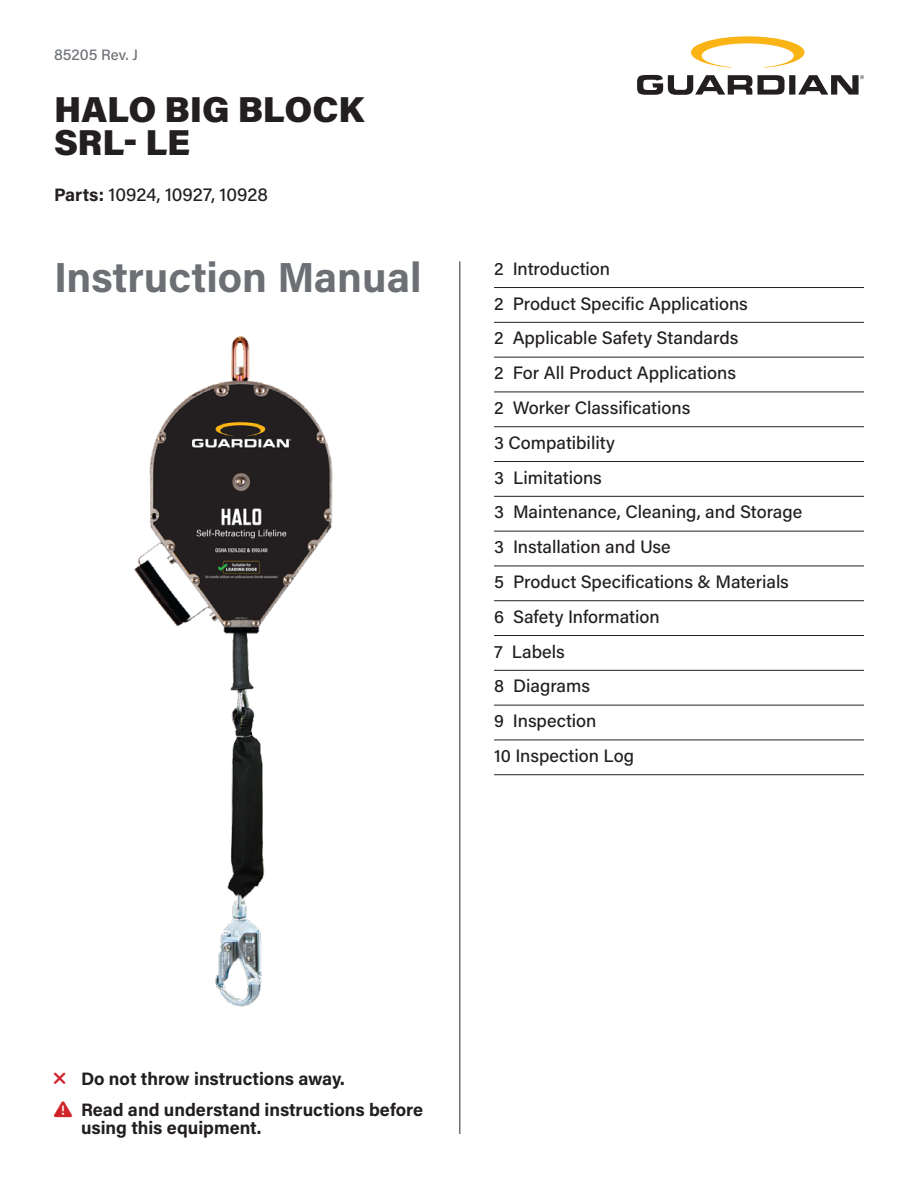
<style>
.page{position:relative;width:918px;height:1188px;background:#fff}
.page>*{position:absolute;margin:0;border:0;box-sizing:border-box;transform-origin:0 0}
.t1{font:700 42px "Acumin Pro";color:#6c7075}
.t2{font:900 36px "Acumin Pro";letter-spacing:-.005em;color:#231f20}
.t3{font:500 18px "Acumin Pro";color:#231f20}
.t4{font:700 18px/18px "Acumin Pro";color:#231f20}
.t5{font:500 15px "Acumin Pro";color:#6c7075}
.s1{font-weight:700}
.s2{color:#d1232a}
</style>
<div class="page">
<hr style="left:459px;top:261px;width:1px;height:873px;background:#6c7075">
<svg style="left:691px;top:36px;width:114px;height:32px"></svg>
<svg style="left:637px;top:75px;width:227px;height:20px"></svg>
<hr style="left:494px;top:287px;width:370px;height:1px;background:#231f20">
<hr style="left:494px;top:322px;width:370px;height:1px;background:#231f20">
<hr style="left:494px;top:357px;width:370px;height:1px;background:#231f20">
<hr style="left:494px;top:391px;width:370px;height:1px;background:#231f20">
<hr style="left:494px;top:426px;width:370px;height:1px;background:#231f20">
<hr style="left:494px;top:461px;width:370px;height:1px;background:#231f20">
<hr style="left:494px;top:496px;width:370px;height:1px;background:#231f20">
<hr style="left:494px;top:531px;width:370px;height:1px;background:#231f20">
<hr style="left:494px;top:565px;width:370px;height:1px;background:#231f20">
<hr style="left:494px;top:600px;width:370px;height:1px;background:#231f20">
<hr style="left:494px;top:635px;width:370px;height:1px;background:#231f20">
<hr style="left:494px;top:670px;width:370px;height:1px;background:#231f20">
<hr style="left:494px;top:705px;width:370px;height:1px;background:#231f20">
<hr style="left:494px;top:739px;width:370px;height:1px;background:#231f20">
<hr style="left:494px;top:774px;width:370px;height:1px;background:#231f20">
<img style="left:134px;top:336px;width:199px;height:671px">
<p class="t5" style="left:54px;top:44px;width:85px">85205 Rev. J</p>
<p class="t2" style="left:54px;top:84px;width:312px">HALO BIG BLOCK</p>
<p class="t2" style="left:54px;top:117px;width:138px">SRL- LE</p>
<p class="t3" style="left:54px;top:182px;width:216px"><span class="s1">Parts:</span> 10924, 10927, 10928</p>
<p class="t1" style="left:54px;top:248px;width:369px">Instruction Manual</p>
<p class="t3" style="left:494px;top:256px;width:118px">2 Introduction</p>
<p class="t3" style="left:494px;top:291px;width:255px">2 Product Specific Applications</p>
<p class="t3" style="left:494px;top:326px;width:246px">2 Applicable Safety Standards</p>
<p class="t3" style="left:494px;top:360px;width:244px">2 For All Product Applications</p>
<p class="t3" style="left:494px;top:395px;width:198px">2 Worker Classifications</p>
<p class="t3" style="left:494px;top:430px;width:122px">3 Compatibility</p>
<p class="t3" style="left:494px;top:465px;width:109px">3 Limitations</p>
<p class="t3" style="left:494px;top:500px;width:310px">3 Maintenance, Cleaning, and Storage</p>
<p class="t3" style="left:494px;top:534px;width:178px">3 Installation and Use</p>
<p class="t3" style="left:494px;top:569px;width:296px">5 Product Specifications &amp; Materials</p>
<p class="t3" style="left:494px;top:604px;width:167px">6 Safety Information</p>
<p class="t3" style="left:494px;top:639px;width:72px">7 Labels</p>
<p class="t3" style="left:494px;top:674px;width:98px">8 Diagrams</p>
<p class="t3" style="left:494px;top:708px;width:104px">9 Inspection</p>
<p class="t3" style="left:494px;top:743px;width:142px">10 Inspection Log</p>
<p class="t4" style="left:81px;top:1069px;width:265px">Do not throw instructions away.</p>
<p class="t4" style="left:81px;top:1100px;width:344px;text-indent:-27px"><span class="s2">❑</span> Read and understand instructions before using this equipment.</p>
</div>
